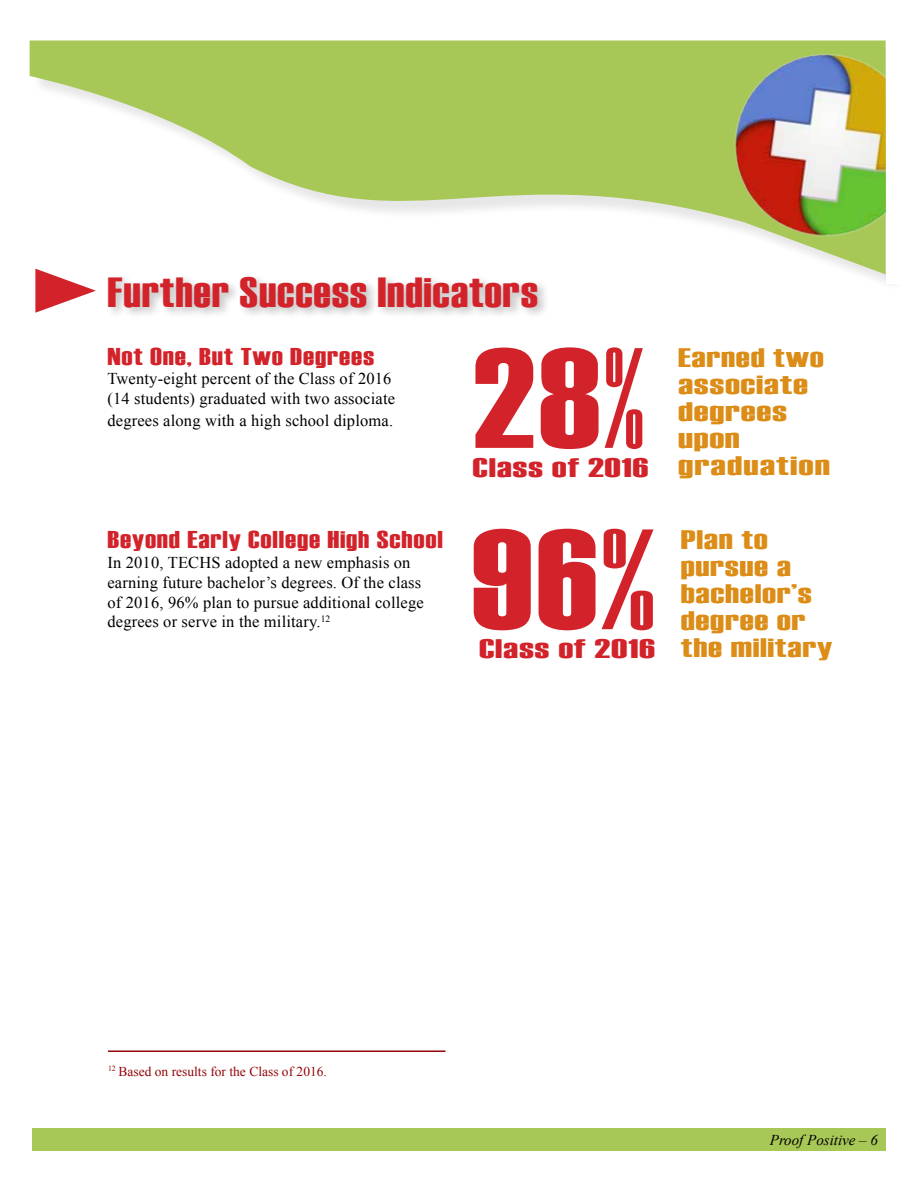
<style>
.page{position:relative;width:918px;height:1188px;background:#fff}
.page>*{position:absolute;margin:0;border:0;box-sizing:border-box;transform-origin:0 0}
.t1{font:142.5px "Haettenschweiler";color:#d2232a;scale:1.16 1}
.t2{font:142.5px "Haettenschweiler";color:#d2232a;scale:1.14 1}
.t3{font:42px "Haettenschweiler";letter-spacing:.02em;color:#d2232a;scale:1.15 1}
.t4{font:26.7px/27px "Haettenschweiler";letter-spacing:.02em;color:#dc8d18;scale:1.47 1}
.t5{font:26.7px "Haettenschweiler";letter-spacing:.02em;color:#d2232a;scale:1.56 1}
.t6{font:24.3px "Haettenschweiler";letter-spacing:.03em;color:#d2232a;scale:1.28 1}
.t7{font:16.5px/19.8px "Times New Roman";letter-spacing:.01em;color:#000}
.t8{font:italic 15px "Times New Roman";color:#000}
.t9{font:13.5px "Times New Roman";color:#920609}
</style>
<div class="page">
<div style="left:32px;top:1129px;width:854px;height:22px;background:#a7c756"></div>
<svg style="left:30px;top:40px;width:856px;height:234px;fill:#a7c756"></svg>
<img style="left:722px;top:40px;width:164px;height:207px">
<div style="left:106px;top:273px;width:444px;height:47px;background:#000;opacity:.25"></div>
<svg style="left:35px;top:269px;width:61px;height:44px"></svg>
<hr style="left:108px;top:1050px;width:338px;height:2px;background:#920609">
<h2 class="t3" style="left:107px;top:268px;width:376px">Further Success Indicators</h2>
<h3 class="t6" style="left:107px;top:342px;width:210px">Not One, But Two Degrees</h3>
<p class="t7" style="left:107px;top:369px;width:289px">Twenty-eight percent of the Class of 2016 (14 students) graduated with two associate</p>
<p class="t7" style="left:107px;top:410px;width:287px">degrees along with a high school diploma.</p>
<h3 class="t6" style="left:107px;top:526px;width:263px">Beyond Early College High School</h3>
<p class="t7" style="left:107px;top:552px;width:318px">In 2010, TECHS adopted a new emphasis on earning future bachelor’s degrees. Of the class of 2016, 96% plan to pursue additional college degrees or serve in the military.<sup>12</sup></p>
<h1 class="t1" style="left:472px;top:317px;width:150px">28%</h1>
<h3 class="t5" style="left:472px;top:452px;width:114px">Class of 2016</h3>
<h1 class="t2" style="left:471px;top:498px;width:164px">96%</h1>
<h3 class="t5" style="left:479px;top:633px;width:114px">Class of 2016</h3>
<h3 class="t4" style="left:678px;top:343px;width:105px">Earned two associate degrees upon graduation</h3>
<h3 class="t4" style="left:681px;top:524px;width:104px">Plan to pursue a bachelor’s degree or the military</h3>
<p class="t9" style="left:108px;top:1062px;width:220px"><sup>12</sup> Based on results for the Class of 2016.</p>
<p class="t8" style="left:770px;top:1129px;width:110px">Proof Positive – 6</p>
</div>
